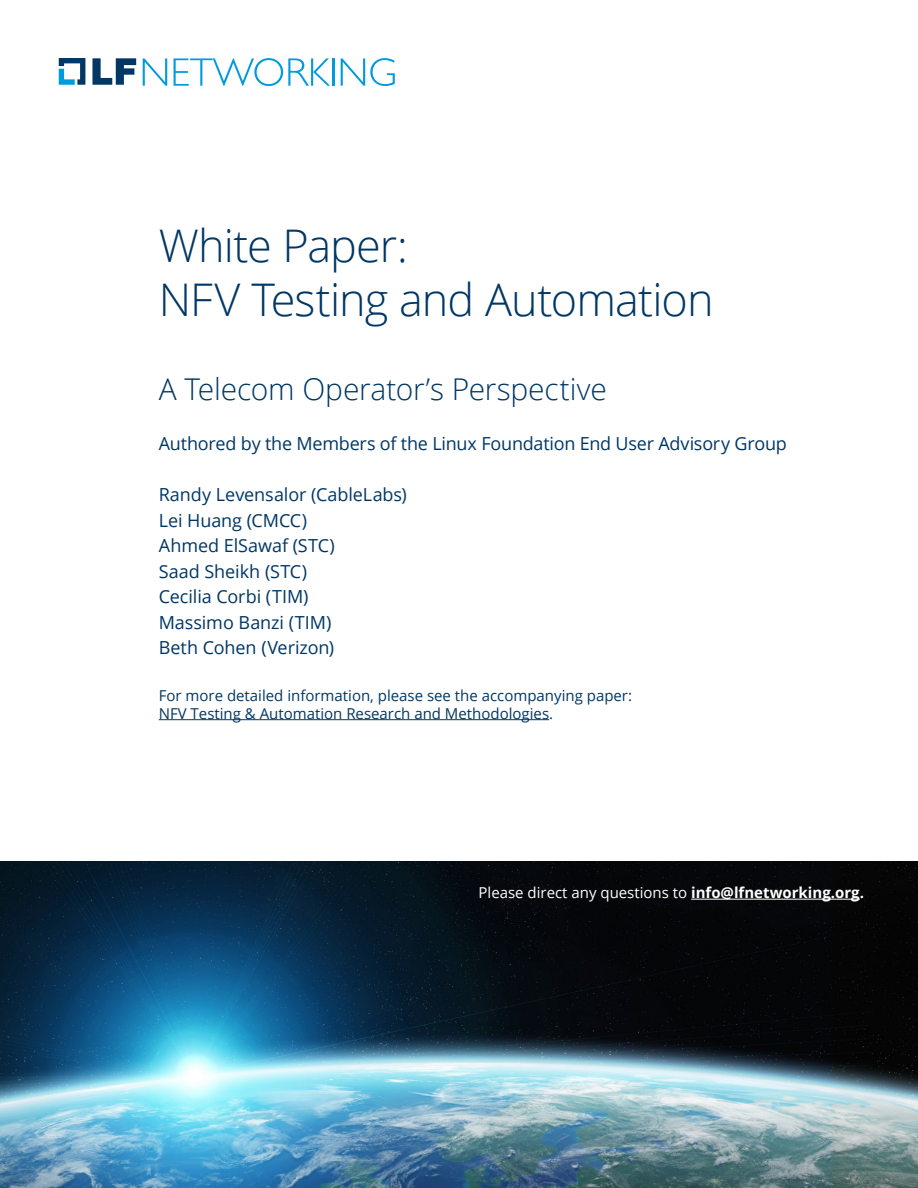
<style>
.page{position:relative;width:918px;height:1188px;background:#fff}
.page>*{position:absolute;margin:0;border:0;box-sizing:border-box;transform-origin:0 0}
.t1{font:300 45px/54px "Open Sans";letter-spacing:-.02em;color:#003764}
.t2{font:300 30px "Open Sans";letter-spacing:-.005em;color:#003764}
.t3{font:18px/25.5px "Open Sans";letter-spacing:-.005em;color:#003764}
.t4{font:15px/18px "Open Sans";color:#003764}
.t5{font:15px "Open Sans";color:#fff}
.s1{font-weight:700}
</style>
<div class="page">
<img style="left:0;top:861px;width:918px;height:327px">
<hr style="left:691px;top:899px;width:169px;height:1px;background:#fff">
<hr style="left:159px;top:719px;width:390px;height:1px;background:#003764">
<svg style="left:143px;top:58px;width:24px;height:28px"></svg>
<svg style="left:174px;top:58px;width:156px;height:28px"></svg>
<hr style="left:332px;top:58px;width:2px;height:28px;background:#009ade">
<svg style="left:341px;top:58px;width:54px;height:28px"></svg>
<svg style="left:59px;top:58px;width:26px;height:27px"></svg>
<svg style="left:92px;top:58px;width:44px;height:27px"></svg>
<h1 class="t1" style="left:159px;top:217px;width:556px">White Paper:<br>NFV Testing and Automation</h1>
<h2 class="t2" style="left:159px;top:368px;width:450px">A Telecom Operator’s Perspective</h2>
<p class="t3" style="left:159px;top:430px;width:630px">Authored by the Members of the Linux Foundation End User Advisory Group</p>
<p class="t3" style="left:159px;top:481px;width:250px">Randy Levensalor (CableLabs)<br>Lei Huang (CMCC)<br>Ahmed ElSawaf (STC)<br>Saad Sheikh (STC)<br>Cecilia Corbi (TIM)<br>Massimo Banzi (TIM)<br>Beth Cohen (Verizon)</p>
<p class="t4" style="left:159px;top:686px;width:475px">For more detailed information, please see the accompanying paper:<br>NFV Testing &amp; Automation Research and Methodologies.</p>
<p class="t5" style="left:479px;top:882px;width:387px">Please direct any questions to <span class="s1">info@lfnetworking.org.</span></p>
</div>
